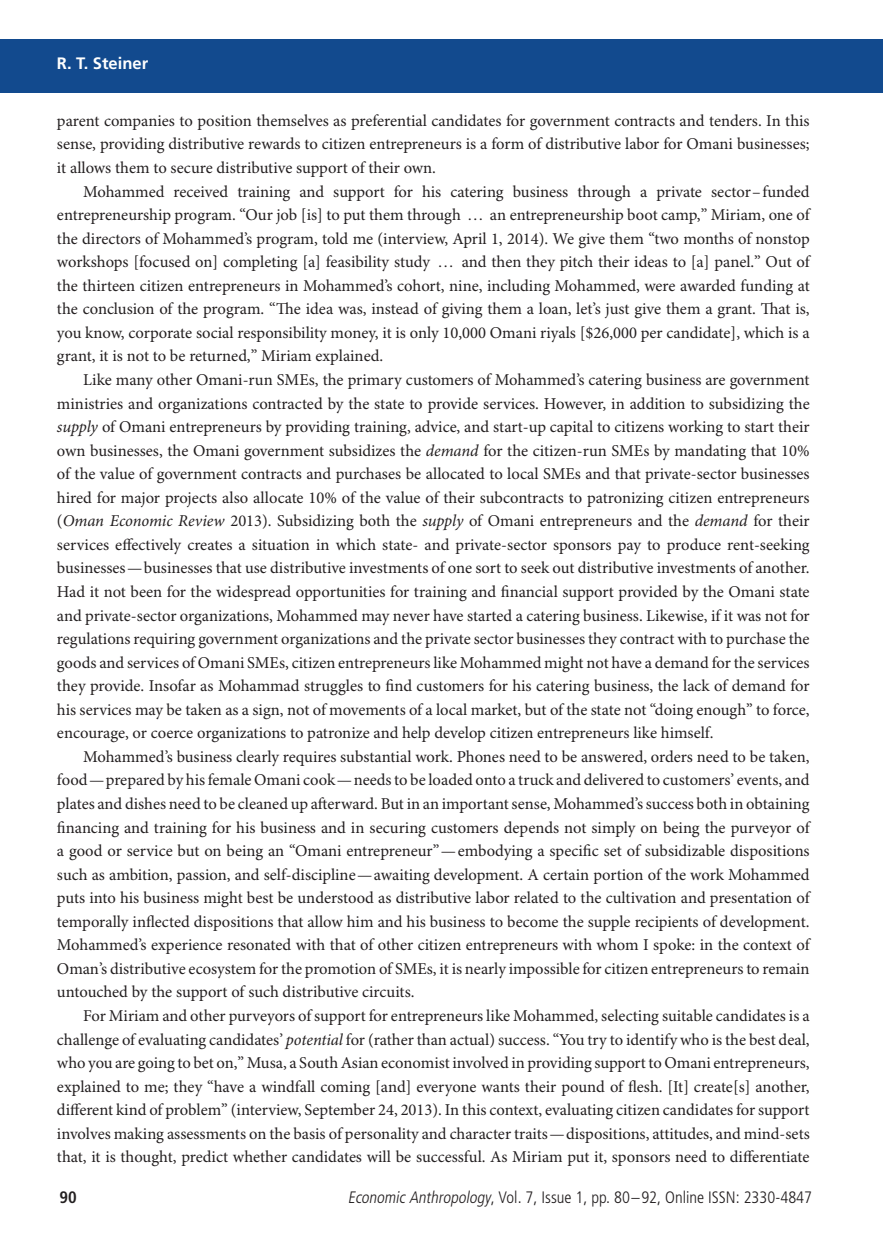
<style>
.page{position:relative;width:883px;height:1260px;background:#fff}
.page>*{position:absolute;margin:0;border:0;box-sizing:border-box;transform-origin:0 0}
.t1{font:16.62px/23.6px "Minion Pro";color:#231f20;text-align:justify}
.t2{font:300 condensed 16.62px "Frutiger LT Std";color:#231f20}
.t3{font:700 16.62px "Frutiger LT Std";color:#fff}
.t4{font:700 condensed 16.62px "Frutiger LT Std";color:#231f20}
.s1{font-family:"STIX Math"}
.s2{font-style:italic}
</style>
<div class="page">
<div style="left:0;top:40px;width:883px;height:53px;background:#124a8e"></div>
<p class="t3" style="left:57px;top:57px;width:93px">R. T. Steiner</p>
<p class="t1" style="left:57px;top:110px;width:754px">parent companies to position themselves as preferential candidates for government contracts and tenders. In this sense, providing distributive rewards to citizen entrepreneurs is a form of distributive labor for Omani businesses; it allows them to secure distributive support of their own.</p>
<p class="t1" style="left:57px;top:181px;width:754px;text-indent:26px">Mohammed received training and support for his catering business through a private sector–funded entrepreneurship program. “Our job [is] to put them through <span class="s1">…</span> an entrepreneurship boot camp,” Miriam, one of the directors of Mohammed’s program, told me (interview, April 1, 2014). We give them “two months of nonstop workshops [focused on] completing [a] feasibility study <span class="s1">…</span> and then they pitch their ideas to [a] panel.” Out of the thirteen citizen entrepreneurs in Mohammed’s cohort, nine, including Mohammed, were awarded funding at the conclusion of the program. “The idea was, instead of giving them a loan, let’s just give them a grant. That is, you know, corporate social responsibility money, it is only 10,000 Omani riyals [$26,000 per candidate], which is a grant, it is not to be returned,” Miriam explained.</p>
<p class="t1" style="left:57px;top:369px;width:754px;text-indent:26px">Like many other Omani-run SMEs, the primary customers of Mohammed’s catering business are government ministries and organizations contracted by the state to provide services. However, in addition to subsidizing the <span class="s2">supply</span> of Omani entrepreneurs by providing training, advice, and start-up capital to citizens working to start their own businesses, the Omani government subsidizes the <span class="s2">demand</span> for the citizen-run SMEs by mandating that 10% of the value of government contracts and purchases be allocated to local SMEs and that private-sector businesses hired for major projects also allocate 10% of the value of their subcontracts to patronizing citizen entrepreneurs (<span class="s2">Oman Economic Review</span> 2013). Subsidizing both the <span class="s2">supply</span> of Omani entrepreneurs and the <span class="s2">demand</span> for their services effectively creates a situation in which state- and private-sector sponsors pay to produce rent-seeking businesses—businesses that use distributive investments of one sort to seek out distributive investments of another.<br>Had it not been for the widespread opportunities for training and financial support provided by the Omani state and private-sector organizations, Mohammed may never have started a catering business. Likewise, if it was not for regulations requiring government organizations and the private sector businesses they contract with to purchase the goods and services of Omani SMEs, citizen entrepreneurs like Mohammed might not have a demand for the services they provide. Insofar as Mohammad struggles to find customers for his catering business, the lack of demand for his services may be taken as a sign, not of movements of a local market, but of the state not “doing enough” to force, encourage, or coerce organizations to patronize and help develop citizen entrepreneurs like himself.</p>
<p class="t1" style="left:57px;top:746px;width:754px;text-indent:26px">Mohammed’s business clearly requires substantial work. Phones need to be answered, orders need to be taken, food—prepared by his female Omani cook—needs to be loaded onto a truck and delivered to customers’ events, and plates and dishes need to be cleaned up afterward. But in an important sense, Mohammed’s success both in obtaining financing and training for his business and in securing customers depends not simply on being the purveyor of a good or service but on being an “Omani entrepreneur”—embodying a specific set of subsidizable dispositions such as ambition, passion, and self-discipline—awaiting development. A certain portion of the work Mohammed puts into his business might best be understood as distributive labor related to the cultivation and presentation of temporally inflected dispositions that allow him and his business to become the supple recipients of development.<br>Mohammed’s experience resonated with that of other citizen entrepreneurs with whom I spoke: in the context of Oman’s distributive ecosystem for the promotion of SMEs, it is nearly impossible for citizen entrepreneurs to remain untouched by the support of such distributive circuits.</p>
<p class="t1" style="left:57px;top:1005px;width:754px;text-indent:26px">For Miriam and other purveyors of support for entrepreneurs like Mohammed, selecting suitable candidates is a challenge of evaluating candidates’ <span class="s2">potential</span> for (rather than actual) success. “You try to identify who is the best deal, who you are going to bet on,” Musa, a South Asian economist involved in providing support to Omani entrepreneurs, explained to me; they “have a windfall coming [and] everyone wants their pound of flesh. [It] create[s] another, different kind of problem” (interview, September 24, 2013). In this context, evaluating citizen candidates for support involves making assessments on the basis of personality and character traits—dispositions, attitudes, and mind-sets that, it is thought, predict whether candidates will be successful. As Miriam put it, sponsors need to differentiate</p>
<p class="t4" style="left:59px;top:1190px;width:19px">90</p>
<p class="t2" style="left:348px;top:1190px;width:466px"><span class="s2">EconomicAnthropology</span>, Vol. 7, Issue 1, pp. 80–92, Online ISSN: 2330-4847</p>
</div>
